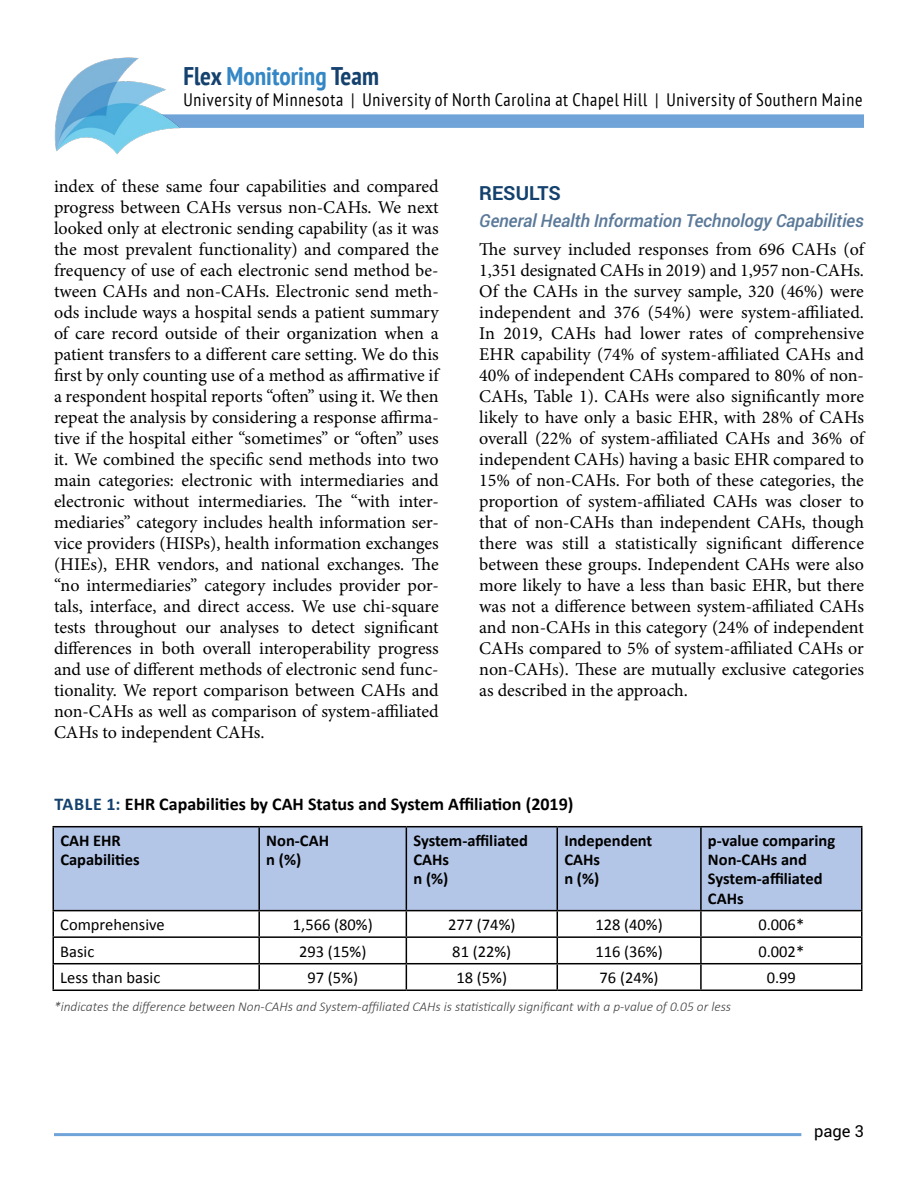
<style>
.page{position:relative;width:918px;height:1188px;background:#fff}
.page>*{position:absolute;margin:0;border:0;box-sizing:border-box;transform-origin:0 0}
.t1{font:700 condensed 25.5px "PT Sans";color:#3486c5}
.t2{font:700 19.5px "Roboto";color:#14416d}
.t3{font:18px/21px "Minion Pro";color:#000;text-align:justify}
.t4{font:condensed 18px "PT Sans";letter-spacing:.04em;color:#000}
.t5{font:700 18px "Calibri";color:#000}
.t6{font:italic 500 18px "Roboto";letter-spacing:-.01em;color:#5b7999}
.t7{font:700 16.5px/19px "Calibri";color:#000}
.t8{font:16.5px "Calibri";color:#000}
.t9{font:16.5px "Roboto";color:#000}
.t10{font:italic 300 13.5px "Calibri";color:#414042}
.s1{color:#14416d}
</style>
<div class="page">
<hr style="left:54px;top:1133px;width:747px;height:3px;background:#70a4d8">
<div style="left:88px;top:114px;width:776px;height:14px;background:#70a4d8"></div>
<img style="left:54px;top:57px;width:127px;height:98px">
<div style="left:54px;top:827px;width:807px;height:83px;background:#b4c6e7"></div>
<hr style="left:52px;top:826px;width:207px;height:1px;background:#000">
<hr style="left:52px;top:827px;width:2px;height:83px;background:#000">
<hr style="left:259px;top:826px;width:147px;height:1px;background:#000">
<hr style="left:258px;top:827px;width:2px;height:83px;background:#000">
<hr style="left:406px;top:826px;width:151px;height:1px;background:#000">
<hr style="left:406px;top:827px;width:1px;height:83px;background:#000">
<hr style="left:557px;top:826px;width:144px;height:1px;background:#000">
<hr style="left:557px;top:827px;width:1px;height:83px;background:#000">
<hr style="left:701px;top:826px;width:161px;height:1px;background:#000">
<hr style="left:700px;top:827px;width:2px;height:83px;background:#000">
<hr style="left:861px;top:827px;width:1px;height:83px;background:#000">
<hr style="left:52px;top:910px;width:207px;height:1px;background:#000">
<hr style="left:52px;top:911px;width:2px;height:25px;background:#000">
<hr style="left:259px;top:910px;width:147px;height:1px;background:#000">
<hr style="left:258px;top:911px;width:2px;height:25px;background:#000">
<hr style="left:406px;top:910px;width:151px;height:1px;background:#000">
<hr style="left:557px;top:910px;width:144px;height:1px;background:#000">
<hr style="left:701px;top:910px;width:161px;height:1px;background:#000">
<hr style="left:700px;top:911px;width:2px;height:25px;background:#000">
<hr style="left:52px;top:936px;width:207px;height:2px;background:#000">
<hr style="left:52px;top:938px;width:2px;height:25px;background:#000">
<hr style="left:259px;top:936px;width:147px;height:2px;background:#000">
<hr style="left:258px;top:938px;width:2px;height:25px;background:#000">
<hr style="left:406px;top:936px;width:151px;height:2px;background:#000">
<hr style="left:557px;top:936px;width:144px;height:2px;background:#000">
<hr style="left:701px;top:936px;width:161px;height:2px;background:#000">
<hr style="left:700px;top:938px;width:2px;height:25px;background:#000">
<hr style="left:52px;top:963px;width:207px;height:1px;background:#000">
<hr style="left:52px;top:964px;width:2px;height:26px;background:#000">
<hr style="left:259px;top:963px;width:147px;height:1px;background:#000">
<hr style="left:258px;top:964px;width:2px;height:26px;background:#000">
<hr style="left:406px;top:963px;width:151px;height:1px;background:#000">
<svg style="left:406px;top:911px;width:1px;height:79px"></svg>
<hr style="left:557px;top:963px;width:144px;height:1px;background:#000">
<svg style="left:557px;top:911px;width:1px;height:79px"></svg>
<hr style="left:701px;top:963px;width:161px;height:1px;background:#000">
<hr style="left:700px;top:964px;width:2px;height:26px;background:#000">
<svg style="left:861px;top:911px;width:1px;height:79px"></svg>
<hr style="left:52px;top:990px;width:207px;height:1px;background:#000">
<hr style="left:259px;top:990px;width:147px;height:1px;background:#000">
<hr style="left:406px;top:990px;width:151px;height:1px;background:#000">
<hr style="left:557px;top:990px;width:144px;height:1px;background:#000">
<hr style="left:701px;top:990px;width:161px;height:1px;background:#000">
<h1 class="t1" style="left:183px;top:59px;width:197px"><span class="s1">Flex</span> Monitoring <span class="s1">Team</span></h1>
<p class="t4" style="left:183px;top:88px;width:681px">University of Minnesota | University of North Carolina at Chapel Hill | University of Southern Maine</p>
<p class="t3" style="left:54px;top:176px;width:386px">index of these same four capabilities and compared progress between CAHs versus non-CAHs. We next looked only at electronic sending capability (as it was the most prevalent functionality) and compared the frequency of use of each electronic send method be&shy;tween CAHs and non-CAHs. Electronic send meth&shy;ods include ways a hospital sends a patient summary of care record outside of their organization when a patient transfers to a different care setting. We do this first by only counting use of a method as affirmative if a respondent hospital reports “often” using it. We then repeat the analysis by considering a response affirma&shy;tive if the hospital either “sometimes” or “often” uses it. We combined the specific send methods into two main categories: electronic with intermediaries and electronic without intermediaries. The “with inter&shy;mediaries” category includes health information ser&shy;vice providers (HISPs), health information exchanges (HIEs), EHR vendors, and national exchanges. The “no intermediaries” category includes provider por&shy;tals, interface, and direct access. We use chi-square tests throughout our analyses to detect significant differences in both overall interoperability progress and use of different methods of electronic send func&shy;tionality. We report comparison between CAHs and non-CAHs as well as comparison of system-affiliated CAHs to independent CAHs.</p>
<p class="t2" style="left:479px;top:179px;width:83px">RESULTS</p>
<p class="t6" style="left:479px;top:208px;width:386px">General Health Information Technology Capabilities</p>
<p class="t3" style="left:479px;top:239px;width:386px">The survey included responses from 696 CAHs (of 1,351 designated CAHs in 2019) and 1,957 non-CAHs.<br>Of the CAHs in the survey sample, 320 (46%) were independent and 376 (54%) were system-affiliated.<br>In 2019, CAHs had lower rates of comprehensive EHR capability (74% of system-affiliated CAHs and 40% of independent CAHs compared to 80% of non-CAHs, Table 1). CAHs were also significantly more likely to have only a basic EHR, with 28% of CAHs overall (22% of system-affiliated CAHs and 36% of independent CAHs) having a basic EHR compared to 15% of non-CAHs. For both of these categories, the proportion of system-affiliated CAHs was closer to that of non-CAHs than independent CAHs, though there was still a statistically significant difference between these groups. Independent CAHs were also more likely to have a less than basic EHR, but there was not a difference between system-affiliated CAHs and non-CAHs in this category (24% of independent CAHs compared to 5% of system-affiliated CAHs or non-CAHs). These are mutually exclusive categories as described in the approach.</p>
<p class="t5" style="left:54px;top:793px;width:521px"><span class="s1">TABLE 1:</span> EHR Capabilities by CAH Status and System Affiliation (2019)</p>
<p class="t7" style="left:60px;top:831px;width:81px">CAH EHR<br>Capabilities</p>
<p class="t7" style="left:266px;top:831px;width:64px">Non-CAH n (%)</p>
<p class="t7" style="left:413px;top:831px;width:116px">System-affiliated<br>CAHs<br>n (%)</p>
<p class="t7" style="left:564px;top:831px;width:90px">Independent<br>CAHs<br>n (%)</p>
<p class="t7" style="left:708px;top:831px;width:129px">p-value comparing<br>Non-CAHs and<br>System-affiliated<br>CAHs</p>
<p class="t8" style="left:60px;top:914px;width:106px">Comprehensive</p>
<p class="t8" style="left:293px;top:914px;width:81px">1,566 (80%)</p>
<p class="t8" style="left:448px;top:914px;width:69px">277 (74%)</p>
<p class="t8" style="left:595px;top:914px;width:69px">128 (40%)</p>
<p class="t8" style="left:758px;top:914px;width:47px">0.006*</p>
<p class="t8" style="left:60px;top:941px;width:36px">Basic</p>
<p class="t8" style="left:299px;top:941px;width:69px">293 (15%)</p>
<p class="t8" style="left:452px;top:941px;width:60px">81 (22%)</p>
<p class="t8" style="left:595px;top:941px;width:69px">116 (36%)</p>
<p class="t8" style="left:758px;top:941px;width:47px">0.002*</p>
<p class="t8" style="left:60px;top:967px;width:102px">Less than basic</p>
<p class="t8" style="left:307px;top:967px;width:52px">97 (5%)</p>
<p class="t8" style="left:456px;top:967px;width:52px">18 (5%)</p>
<p class="t8" style="left:600px;top:967px;width:60px">76 (24%)</p>
<p class="t8" style="left:767px;top:967px;width:31px">0.99</p>
<p class="t10" style="left:54px;top:998px;width:679px">*indicates the difference between Non-CAHs and System-affiliated CAHs is statistically significant with a p-value of 0.05 or less</p>
<p class="t9" style="left:814px;top:1120px;width:51px">page 3</p>
</div>
